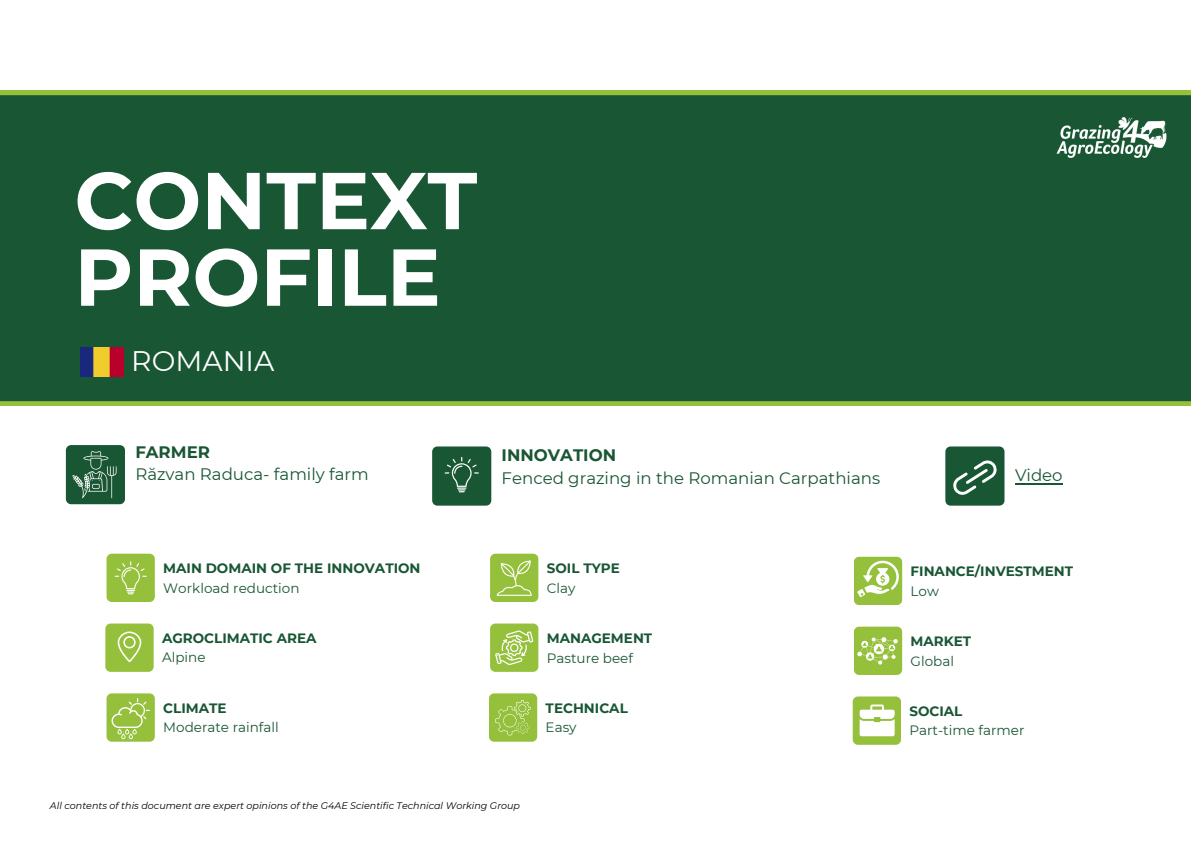
<style>
.page{position:relative;width:1191px;height:843px;background:#fff}
.page>*{position:absolute;margin:0;border:0;box-sizing:border-box;transform-origin:0 0}
.t1{font:700 80.4px/76.5px "Montserrat";color:#fff}
.t2{font:28.2px "Montserrat";color:#fff}
.t3{font:16.6px "Montserrat";color:#195634}
.t4{font:700 16.6px "Montserrat";color:#195634}
.t5{font:700 13.5px "Montserrat";color:#195634}
.t6{font:13.5px "Montserrat";color:#195634}
.t7{font:italic 9.6px "Montserrat";color:#000}
</style>
<div class="page">
<div style="left:0;top:91px;width:1190px;height:314px;background:#195634"></div>
<img style="left:1051px;top:114px;width:119px;height:48px">
<svg style="left:66px;top:445px;width:59px;height:59px"></svg>
<div style="left:106px;top:553px;width:49px;height:48px;background:#95c03b;border-radius:5px"></div>
<svg style="left:115px;top:561px;width:31px;height:33px"></svg>
<div style="left:105px;top:623px;width:49px;height:48px;background:#95c03b;border-radius:5px"></div>
<svg style="left:118px;top:631px;width:23px;height:31px"></svg>
<div style="left:106px;top:693px;width:49px;height:48px;background:#95c03b;border-radius:5px"></div>
<svg style="left:111px;top:698px;width:39px;height:41px"></svg>
<div style="left:490px;top:553px;width:48px;height:48px;background:#95c03b;border-radius:5px"></div>
<div style="left:490px;top:623px;width:48px;height:48px;background:#95c03b;border-radius:5px"></div>
<div style="left:489px;top:693px;width:48px;height:48px;background:#95c03b;border-radius:5px"></div>
<div style="left:853px;top:556px;width:49px;height:49px;background:#95c03b;border-radius:5px"></div>
<div style="left:853px;top:626px;width:49px;height:48px;background:#95c03b;border-radius:5px"></div>
<div style="left:852px;top:696px;width:48px;height:48px;background:#95c03b;border-radius:5px"></div>
<svg style="left:496px;top:560px;width:35px;height:35px"></svg>
<svg style="left:495px;top:630px;width:38px;height:34px"></svg>
<svg style="left:495px;top:699px;width:35px;height:36px"></svg>
<svg style="left:857px;top:560px;width:41px;height:37px"></svg>
<svg style="left:857px;top:637px;width:40px;height:27px"></svg>
<svg style="left:859px;top:704px;width:35px;height:31px"></svg>
<svg style="left:432px;top:446px;width:59px;height:59px"></svg>
<svg style="left:945px;top:446px;width:59px;height:59px"></svg>
<img style="left:80px;top:347px;width:43px;height:29px">
<hr style="left:1014px;top:482px;width:48px;height:2px;background:#195634">
<h1 class="t1" style="left:74px;top:162px;width:404px">CONTEXT<br>PROFILE</h1>
<h5 class="t2" style="left:131px;top:343px;width:145px">ROMANIA</h5>
<p class="t4" style="left:135px;top:441px;width:76px">FARMER</p>
<h4 class="t4" style="left:501px;top:444px;width:116px">INNOVATION</h4>
<p class="t3" style="left:135px;top:463px;width:235px">Răzvan Raduca- family farm</p>
<h5 class="t3" style="left:501px;top:468px;width:380px">Fenced grazing in the Romanian Carpathians</h5>
<h6 class="t3" style="left:1014px;top:465px;width:49px">Video</h6>
<h2 class="t5" style="left:163px;top:560px;width:259px">MAIN DOMAIN OF THE INNOVATION</h2>
<h3 class="t5" style="left:546px;top:560px;width:75px">SOIL TYPE</h3>
<h3 class="t5" style="left:910px;top:563px;width:164px">FINANCE/INVESTMENT</h3>
<h6 class="t6" style="left:163px;top:579px;width:138px">Workload reduction</h6>
<h6 class="t6" style="left:546px;top:579px;width:30px">Clay</h6>
<h6 class="t6" style="left:910px;top:582px;width:30px">Low</h6>
<p class="t5" style="left:162px;top:629px;width:156px">AGROCLIMATIC AREA</p>
<h4 class="t5" style="left:546px;top:629px;width:107px">MANAGEMENT</h4>
<h4 class="t5" style="left:910px;top:632px;width:62px">MARKET</h4>
<p class="t6" style="left:162px;top:649px;width:45px">Alpine</p>
<p class="t6" style="left:546px;top:649px;width:88px">Pasture beef</p>
<p class="t6" style="left:910px;top:652px;width:45px">Global</p>
<p class="t5" style="left:163px;top:699px;width:65px">CLIMATE</p>
<p class="t5" style="left:545px;top:699px;width:84px">TECHNICAL</p>
<p class="t5" style="left:909px;top:702px;width:54px">SOCIAL</p>
<h5 class="t6" style="left:163px;top:719px;width:117px">Moderate rainfall</h5>
<h5 class="t6" style="left:545px;top:719px;width:33px">Easy</h5>
<h5 class="t6" style="left:909px;top:722px;width:117px">Part-time farmer</h5>
<p class="t7" style="left:50px;top:799px;width:471px">All contents of this document are expert opinions of the G4AE Scientific Technical Working Group</p>
</div>
